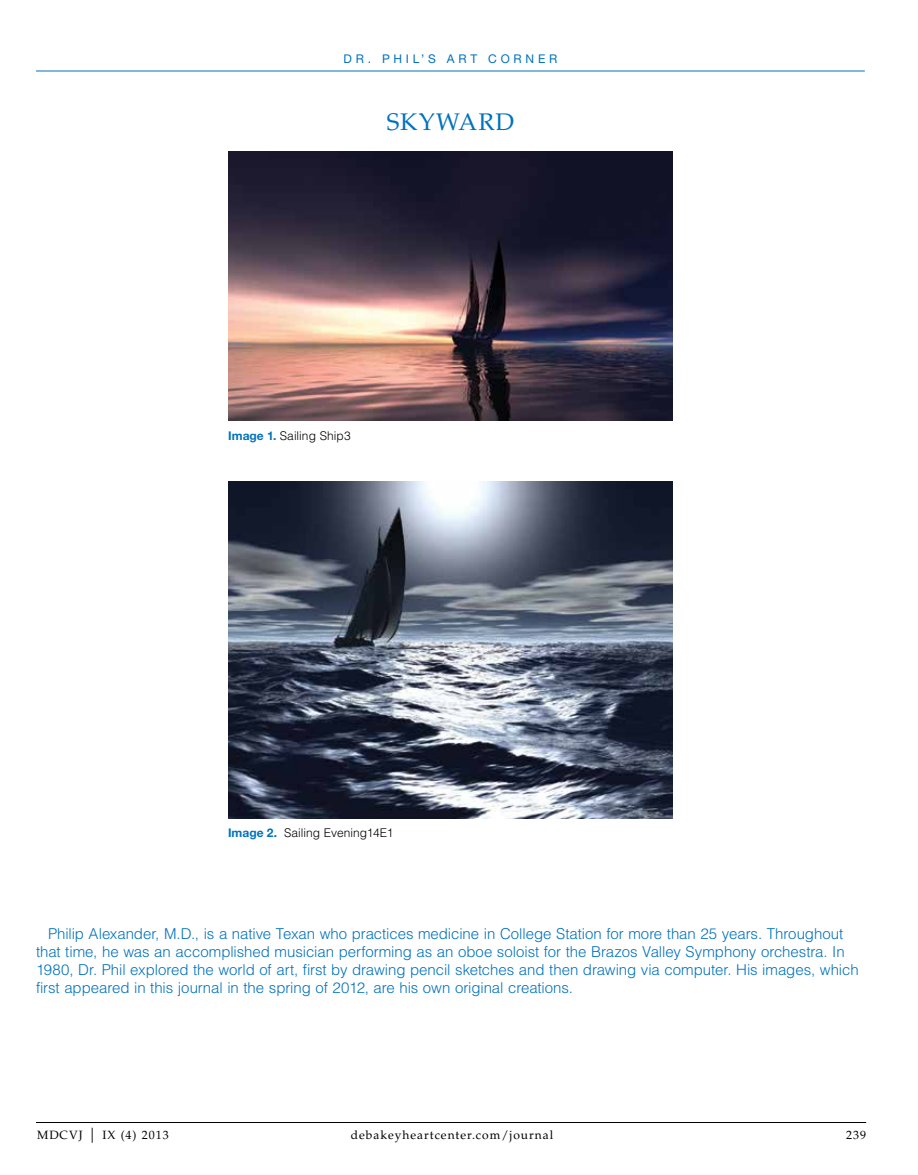
<style>
.page{position:relative;width:918px;height:1175px;background:#fff}
.page>*{position:absolute;margin:0;border:0;box-sizing:border-box;transform-origin:0 0}
.t1{font:24px "Palatino LT Std";letter-spacing:.05em;color:#0072bc}
.t2{font:300 15px/18px "Helvetica";letter-spacing:-.005em;color:#0072bc}
.t3{font:12px "Palatino LT Std";letter-spacing:.08em;color:#000}
.t4{font:300 12px "Helvetica";color:#000}
.t5{font:12px "Helvetica Neue";letter-spacing:.315em;color:#0072bc}
.s1{font-family:"Helvetica Neue";font-weight:700;color:#0072bc}
.s2{font-size:15px}
</style>
<div class="page">
<hr style="left:36px;top:1122px;width:830px;height:1px;background:#000">
<hr style="left:36px;top:71px;width:829px;height:1px;background:#0072bc">
<img style="left:228px;top:481px;width:445px;height:338px">
<img style="left:228px;top:152px;width:445px;height:269px">
<p class="t5" style="left:344px;top:52px;width:125px">DR . PH IL ’S ART</p>
<p class="t5" style="left:488px;top:52px;width:37px">CORNER</p>
<h1 class="t1" style="left:387px;top:108px;width:129px">Skyward</h1>
<p class="t4" style="left:228px;top:428px;width:124px"><span class="s1">Image 1.</span> Sailing Ship3</p>
<p class="t4" style="left:228px;top:825px;width:167px"><span class="s1">Image 2.</span> Sailing Evening14E1</p>
<p class="t2" style="left:36px;top:924px;width:824px;text-indent:12px">Philip Alexander, M.D., is a native Texan who practices medicine in College Station for more than 25 years. Throughout that time, he was an accomplished musician performing as an oboe soloist for the Brazos Valley Symphony orchestra. In 1980, Dr. Phil explored the world of art, first by drawing pencil sketches and then drawing via computer. His images, which first appeared in this journal in the spring of 2012, are his own original creations.</p>
<p class="t3" style="left:37px;top:1127px;width:133px">MDCVJ <span class="s2">|</span> IX (4) 2013</p>
<p class="t3" style="left:351px;top:1127px;width:204px">debakeyheartcenter.com/journal</p>
<p class="t3" style="left:846px;top:1127px;width:21px">239</p>
</div>
